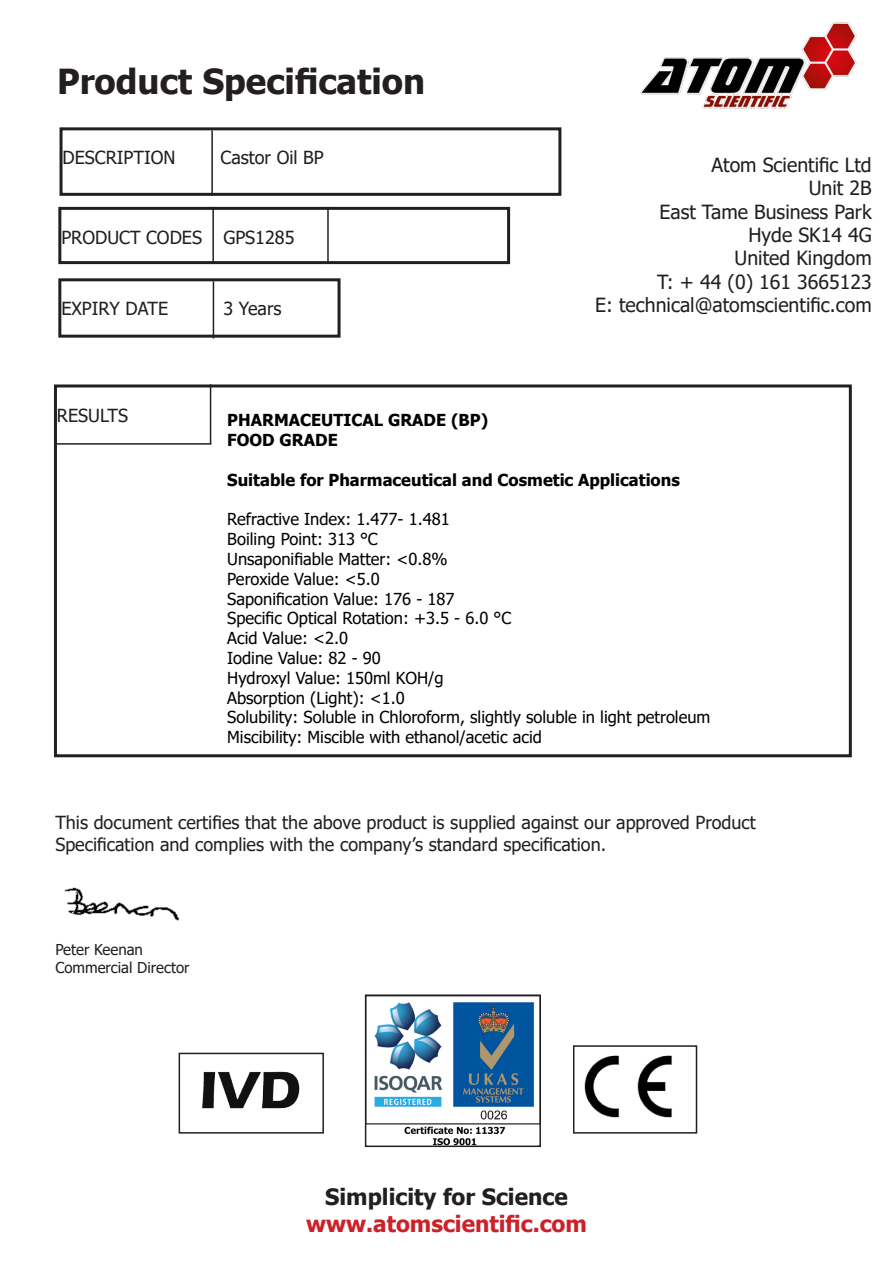
<style>
.page{position:relative;width:893px;height:1263px;background:#fff}
.page>*{position:absolute;margin:0;border:0;box-sizing:border-box;transform-origin:0 0}
.t1{font:700 34.5px "Tahoma";color:#231f20}
.t2{font:700 22.5px "Tahoma";color:#cb2128}
.t3{font:700 22.5px "Tahoma";color:#231f20}
.t4{font:19.5px "Tahoma";color:#231f20}
.t5{font:18px "Tahoma";color:#231f20}
.t6{font:16.5px "Tahoma";color:#000}
.t7{font:700 16.5px "Tahoma";color:#000}
.t8{font:15px "Tahoma";color:#231f20}
</style>
<div class="page">
<div style="left:54px;top:384px;width:798px;height:373px;border:3px solid #231f20"></div>
<hr style="left:210px;top:384px;width:1px;height:60px;background:#231f20">
<hr style="left:57px;top:443px;width:154px;height:2px;background:#231f20">
<img style="left:64px;top:887px;width:116px;height:34px">
<img style="left:640px;top:22px;width:217px;height:87px">
<div style="left:58px;top:207px;width:452px;height:57px;border:3px solid #231f20"></div>
<hr style="left:212px;top:207px;width:2px;height:57px;background:#231f20">
<div style="left:60px;top:127px;width:501px;height:69px;border:3px solid #231f20"></div>
<hr style="left:211px;top:130px;width:2px;height:66px;background:#231f20">
<hr style="left:327px;top:207px;width:2px;height:57px;background:#231f20">
<img style="left:368px;top:1002px;width:170px;height:142px">
<div style="left:365px;top:994px;width:176px;height:153px;border:2px solid #231f20"></div>
<img style="left:584px;top:1055px;width:88px;height:63px">
<div style="left:573px;top:1045px;width:124px;height:88px;border:2px solid #231f20"></div>
<img style="left:194px;top:1052px;width:106px;height:82px">
<div style="left:179px;top:1053px;width:145px;height:80px;border:2px solid #231f20"></div>
<div style="left:58px;top:278px;width:283px;height:60px;border:3px solid #231f20"></div>
<hr style="left:213px;top:281px;width:1px;height:57px;background:#231f20">
<p class="t1" style="left:57px;top:57px;width:370px">Product Specification</p>
<p class="t5" style="left:63px;top:146px;width:114px">DESCRIPTION</p>
<p class="t5" style="left:221px;top:146px;width:105px">Castor Oil BP</p>
<p class="t4" style="left:712px;top:152px;width:162px">Atom Scientific Ltd</p>
<p class="t4" style="left:809px;top:175px;width:64px">Unit 2B</p>
<p class="t4" style="left:659px;top:198px;width:214px">East Tame Business Park</p>
<p class="t4" style="left:748px;top:222px;width:125px">Hyde SK14 4G</p>
<p class="t4" style="left:735px;top:245px;width:139px">United Kingdom</p>
<p class="t4" style="left:657px;top:269px;width:216px">T: + 44 (0) 161 3665123</p>
<p class="t4" style="left:595px;top:292px;width:278px">E: technical@atomscientific.com</p>
<p class="t5" style="left:61px;top:225px;width:235px">PRODUCT CODES GPS1285</p>
<p class="t5" style="left:61px;top:297px;width:108px">EXPIRY DATE</p>
<p class="t5" style="left:223px;top:297px;width:60px">3 Years</p>
<p class="t5" style="left:57px;top:403px;width:73px">RESULTS</p>
<p class="t7" style="left:227px;top:409px;width:262px">PHARMACEUTICAL GRADE (BP)</p>
<p class="t7" style="left:227px;top:429px;width:112px">FOOD GRADE</p>
<p class="t7" style="left:227px;top:468px;width:454px">Suitable for Pharmaceutical and Cosmetic Applications</p>
<p class="t6" style="left:227px;top:508px;width:224px">Refractive Index: 1.477- 1.481</p>
<p class="t6" style="left:227px;top:528px;width:152px">Boiling Point: 313 °C</p>
<p class="t6" style="left:227px;top:548px;width:222px">Unsaponifiable Matter: &lt;0.8%</p>
<p class="t6" style="left:227px;top:568px;width:154px">Peroxide Value: &lt;5.0</p>
<p class="t6" style="left:227px;top:588px;width:229px">Saponification Value: 176 - 187</p>
<p class="t6" style="left:227px;top:607px;width:285px">Specific Optical Rotation: +3.5 - 6.0 °C</p>
<p class="t6" style="left:227px;top:627px;width:123px">Acid Value: &lt;2.0</p>
<p class="t6" style="left:227px;top:647px;width:155px">Iodine Value: 82 - 90</p>
<p class="t6" style="left:227px;top:667px;width:218px">Hydroxyl Value: 150ml KOH/g</p>
<p class="t6" style="left:227px;top:687px;width:179px">Absorption (Light): &lt;1.0</p>
<p class="t6" style="left:227px;top:706px;width:485px">Solubility: Soluble in Chloroform, slightly soluble in light petroleum</p>
<p class="t6" style="left:227px;top:726px;width:316px">Miscibility: Miscible with ethanol/acetic acid</p>
<p class="t5" style="left:55px;top:811px;width:702px">This document certifies that the above product is supplied against our approved Product</p>
<p class="t5" style="left:55px;top:832px;width:552px">Specification and complies with the company’s standard specification.</p>
<p class="t8" style="left:55px;top:940px;width:89px">Peter Keenan</p>
<p class="t8" style="left:55px;top:958px;width:136px">Commercial Director</p>
<p class="t3" style="left:325px;top:1181px;width:244px">Simplicity for Science</p>
<p class="t2" style="left:306px;top:1208px;width:282px">www.atomscientific.com</p>
</div>
